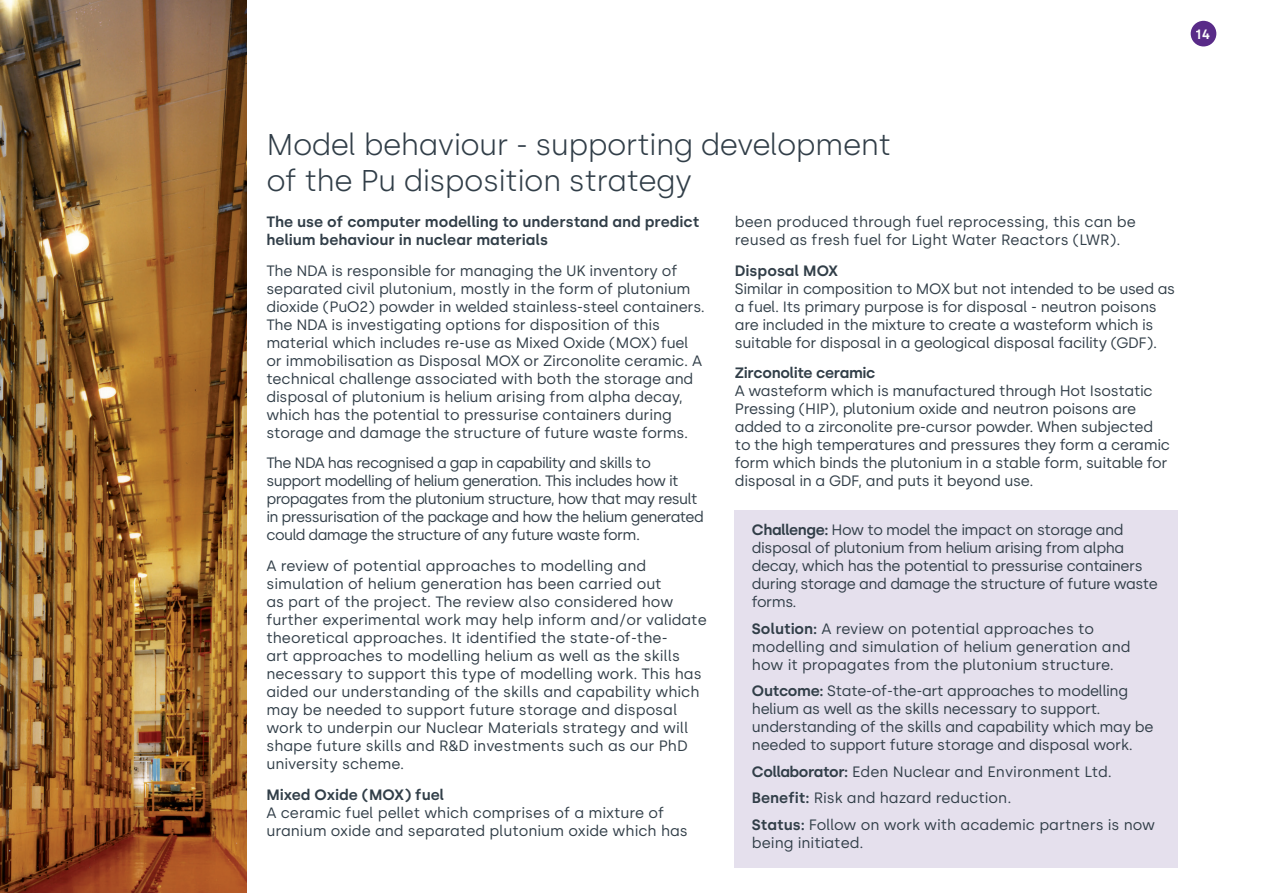
<style>
.page{position:relative;width:1263px;height:893px;background:#fff}
.page>*{position:absolute;margin:0;border:0;box-sizing:border-box;transform-origin:0 0}
.t1{font:300 30px/36px "Silka";letter-spacing:-.02em;color:#313e48}
.t2{font:15px/18px "Silka";letter-spacing:-.015em;color:#313e48}
.t3{font:15px/18px "Silka";letter-spacing:-.04em;color:#313e48}
.t4{font:600 15px/18px "Silka";color:#313e48}
.t5{font:600 13.5px "Silka";color:#fff}
.s1{font-weight:600}
</style>
<div class="page">
<div style="left:735px;top:510px;width:443px;height:357px;background:#e5e0ed"></div>
<img style="left:0;top:0;width:247px;height:893px">
<div style="left:1191px;top:21px;width:25px;height:25px;background:#592b88;border-radius:50%"></div>
<p class="t5" style="left:1196px;top:26px;width:16px">14</p>
<p class="t1" style="left:266px;top:127px;width:626px">Model behaviour - supporting development of the Pu disposition strategy</p>
<p class="t4" style="left:266px;top:213px;width:434px">The use of computer modelling to understand and predict helium behaviour in nuclear materials</p>
<p class="t2" style="left:266px;top:261px;width:440px">The NDA is responsible for managing the UK inventory of separated civil plutonium, mostly in the form of plutonium dioxide (PuO2) powder in welded stainless-steel containers.<br>The NDA is investigating options for disposition of this material which includes re-use as Mixed Oxide (MOX) fuel or immobilisation as Disposal MOX or Zirconolite ceramic. A technical challenge associated with both the storage and disposal of plutonium is helium arising from alpha decay, which has the potential to pressurise containers during storage and damage the structure of future waste forms.</p>
<p class="t3" style="left:266px;top:454px;width:439px">The NDA has recognised a gap in capability and skills to support modelling of helium generation. This includes how it propagates from the plutonium structure, how that may result in pressurisation of the package and how the helium generated could damage the structure of any future waste form.</p>
<p class="t2" style="left:266px;top:557px;width:442px">A review of potential approaches to modelling and simulation of helium generation has been carried out<br>as part of the project. The review also considered how further experimental work may help inform and/or validate theoretical approaches. It identified the state-of-the-<br>art approaches to modelling helium as well as the skills necessary to support this type of modelling work. This has aided our understanding of the skills and capability which may be needed to support future storage and disposal work to underpin our Nuclear Materials strategy and will shape future skills and R&amp;D investments such as our PhD university scheme.</p>
<p class="t2" style="left:266px;top:786px;width:423px"><span class="s1">Mixed Oxide (MOX) fuel<br></span>A ceramic fuel pellet which comprises of a mixture of uranium oxide and separated plutonium oxide which has</p>
<p class="t2" style="left:735px;top:213px;width:402px">been produced through fuel reprocessing, this can be reused as fresh fuel for Light Water Reactors (LWR).</p>
<p class="t2" style="left:735px;top:261px;width:442px"><span class="s1">Disposal MOX<br></span>Similar in composition to MOX but not intended to be used as a fuel. Its primary purpose is for disposal - neutron poisons are included in the mixture to create a wasteform which is suitable for disposal in a geological disposal facility (GDF).</p>
<p class="t2" style="left:735px;top:364px;width:437px"><span class="s1">Zirconolite ceramic<br></span>A wasteform which is manufactured through Hot Isostatic Pressing (HIP), plutonium oxide and neutron poisons are added to a zirconolite pre-cursor powder. When subjected to the high temperatures and pressures they form a ceramic form which binds the plutonium in a stable form, suitable for disposal in a GDF, and puts it beyond use.</p>
<p class="t2" style="left:752px;top:521px;width:407px"><span class="s1">Challenge:</span> How to model the impact on storage and disposal of plutonium from helium arising from alpha decay, which has the potential to pressurise containers during storage and damage the structure of future waste forms.</p>
<p class="t2" style="left:752px;top:619px;width:380px"><span class="s1">Solution:</span> A review on potential approaches to modelling and simulation of helium generation and how it propagates from the plutonium structure.</p>
<p class="t2" style="left:752px;top:682px;width:403px"><span class="s1">Outcome:</span> State-of-the-art approaches to modelling helium as well as the skills necessary to support. understanding of the skills and capability which may be needed to support future storage and disposal work.</p>
<p class="t2" style="left:752px;top:762px;width:362px"><span class="s1">Collaborator:</span> Eden Nuclear and Environment Ltd.</p>
<p class="t2" style="left:752px;top:789px;width:261px"><span class="s1">Benefit:</span> Risk and hazard reduction.</p>
<p class="t2" style="left:752px;top:815px;width:405px"><span class="s1">Status:</span> Follow on work with academic partners is now being initiated.</p>
</div>
